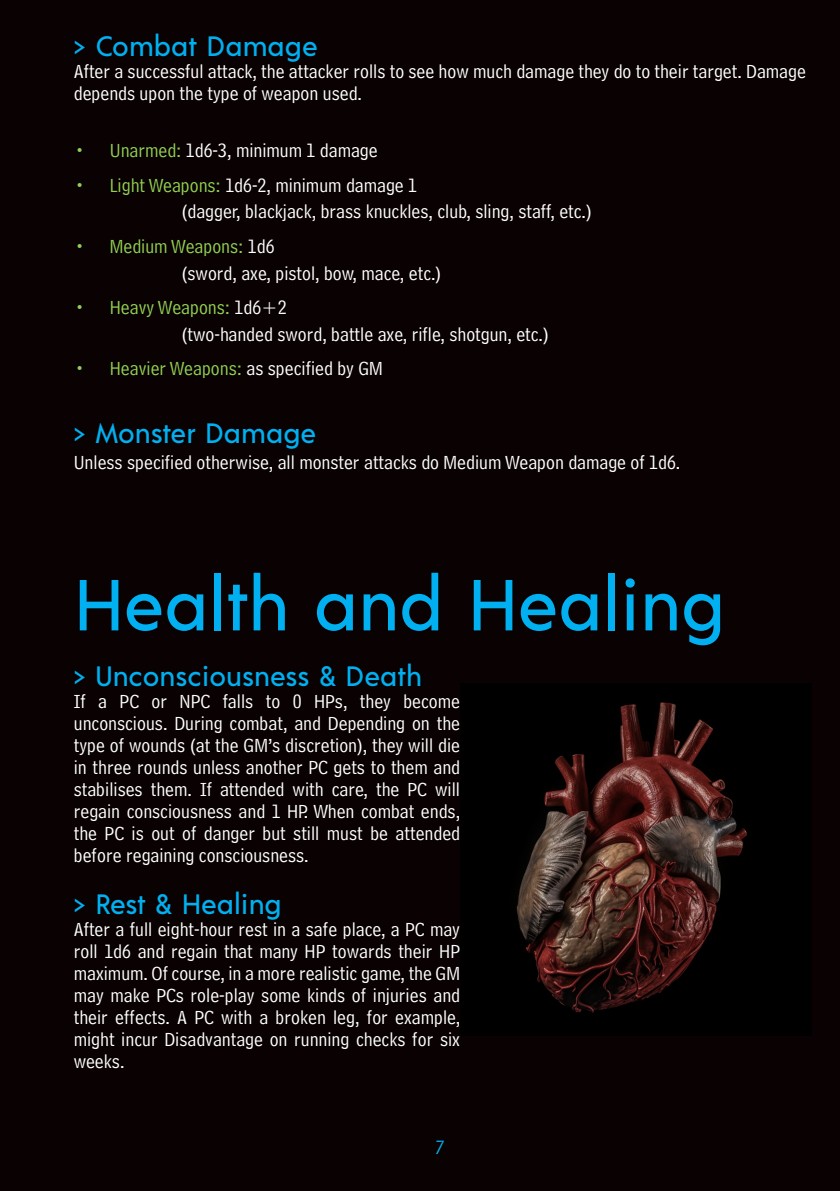
<style>
.page{position:relative;width:840px;height:1191px;background:#fff}
.page>*{position:absolute;margin:0;border:0;box-sizing:border-box;transform-origin:0 0}
.t1{font:500 72px "Acre";color:#00b0f0}
.t2{font:500 28px "Acre";color:#00b0f0}
.t3{font:20px/22px "Bell Centennial Address";color:#fff}
.t4{font:20px "Bell Centennial Address";color:#92d050}
.t5{font:20px "Bell Centennial Address";color:#00b0f0}
.s1{color:#92d050}
.s2{color:#fff}
</style>
<div class="page">
<div style="left:0;top:0;width:839px;height:1191px;background:#090102"></div>
<img style="left:517px;top:702px;width:230px;height:311px">
<h2 class="t2" style="left:74px;top:34px;width:245px">&gt; Combat Damage</h2>
<p class="t3" style="left:74px;top:62px;width:733px">After a successful attack, the attacker rolls to see how much damage they do to their target. Damage depends upon the type of weapon used.</p>
<p class="t3" style="left:74px;top:141px;width:305px"><span class="s1">• Unarmed:</span> 1d6-3, minimum 1 damage</p>
<p class="t3" style="left:182px;top:174px;width:411px;line-height:26.4px;text-indent:-108px"><span class="s1">• Light Weapons:</span> 1d6-2, minimum damage 1<br>(dagger, blackjack, brass knuckles, club, sling, staff, etc.)</p>
<p class="t3" style="left:182px;top:235px;width:260px;line-height:26.4px;text-indent:-108px"><span class="s1">• Medium Weapons:</span> 1d6<br>(sword, axe, pistol, bow, mace, etc.)</p>
<p class="t3" style="left:182px;top:296px;width:368px;line-height:26.4px;text-indent:-108px"><span class="s1">• Heavy Weapons:</span> 1d6+2<br>(two-handed sword, battle axe, rifle, shotgun, etc.)</p>
<p class="t4" style="left:74px;top:360px;width:310px">• Heavier Weapons: <span class="s2">as specified by GM</span></p>
<h2 class="t2" style="left:74px;top:420px;width:244px">&gt; Monster Damage</h2>
<p class="t3" style="left:74px;top:453px;width:607px">Unless specified otherwise, all monster attacks do Medium Weapon damage of 1d6.</p>
<h1 class="t1" style="left:74px;top:573px;width:652px">Health and Healing</h1>
<h2 class="t2" style="left:74px;top:663px;width:350px">&gt; Unconsciousness &amp; Death</h2>
<p class="t3" style="left:74px;top:691px;width:387px;text-align:justify">If a PC or NPC falls to 0 HPs, they become unconscious. During combat, and Depending on the type of wounds (at the GM’s discretion), they will die in three rounds unless another PC gets to them and stabilises them. If attended with care, the PC will regain consciousness and 1 HP. When combat ends, the PC is out of danger but still must be attended before regaining consciousness.</p>
<h2 class="t2" style="left:74px;top:891px;width:209px">&gt; Rest &amp; Healing</h2>
<p class="t3" style="left:74px;top:920px;width:387px;text-align:justify">After a full eight-hour rest in a safe place, a PC may roll 1d6 and regain that many HP towards their HP maximum. Of course, in a more realistic game, the GM may make PCs role-play some kinds of injuries and their effects. A PC with a broken leg, for example, might incur Disadvantage on running checks for six weeks.</p>
<p class="t5" style="left:435px;top:1138px;width:10px">7</p>
</div>
